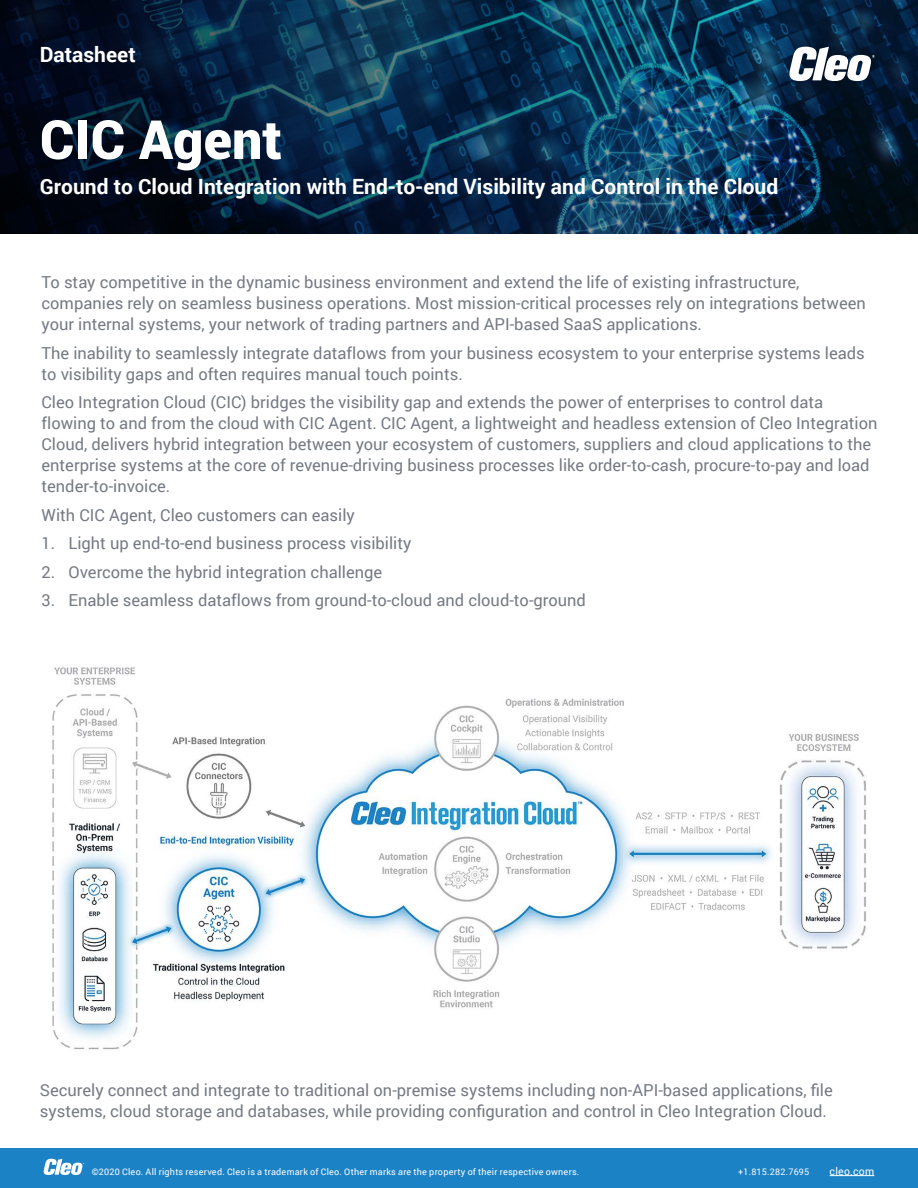
<style>
.page{position:relative;width:918px;height:1188px;background:#fff}
.page>*{position:absolute;margin:0;border:0;box-sizing:border-box;transform-origin:0 0}
.t1{font:900 54px "Roboto";color:#fff}
.t2{font:700 21px "Roboto";color:#fff}
.t3{font:16.5px/21px "Roboto";color:#757a83}
.t4{font:10.5px "Roboto";letter-spacing:.025em;color:#fff}
.t5{font:9px "Roboto";letter-spacing:.025em;color:#fff}
</style>
<div class="page">
<div style="left:0;top:1148px;width:918px;height:40px;background:#1b82c5"></div>
<hr style="left:830px;top:1175px;width:44px;height:1px;background:#fff">
<svg style="left:44px;top:1159px;width:40px;height:16px"></svg>
<svg style="left:0;top:0;width:918px;height:234px;background:#082844"></svg>
<svg style="left:789px;top:47px;width:86px;height:34px"></svg>
<img style="left:52px;top:667px;width:815px;height:383px">
<p class="t2" style="left:40px;top:40px;width:97px">Datasheet</p>
<p class="t1" style="left:40px;top:102px;width:244px">CIC Agent</p>
<p class="t2" style="left:40px;top:172px;width:740px">Ground to Cloud Integration with End-to-end Visibility and Control in the Cloud</p>
<p class="t3" style="left:42px;top:271px;width:826px">To stay competitive in the dynamic business environment and extend the life of existing infrastructure, companies rely on seamless business operations. Most mission-critical processes rely on integrations between your internal systems, your network of trading partners and API-based SaaS applications.</p>
<p class="t3" style="left:42px;top:342px;width:825px">The inability to seamlessly integrate dataflows from your business ecosystem to your enterprise systems leads to visibility gaps and often requires manual touch points.</p>
<p class="t3" style="left:42px;top:391px;width:838px">Cleo Integration Cloud (CIC) bridges the visibility gap and extends the power of enterprises to control data flowing to and from the cloud with CIC Agent. CIC Agent, a lightweight and headless extension of Cleo Integration Cloud, delivers hybrid integration between your ecosystem of customers, suppliers and cloud applications to the enterprise systems at the core of revenue-driving business processes like order-to-cash, procure-to-pay and load tender-to-invoice.</p>
<p class="t3" style="left:42px;top:504px;width:315px">With CIC Agent, Cleo customers can easily</p>
<p class="t3" style="left:42px;top:532px;width:371px">1. Light up end-to-end business process visibility</p>
<p class="t3" style="left:42px;top:561px;width:342px">2. Overcome the hybrid integration challenge</p>
<p class="t3" style="left:42px;top:589px;width:546px">3. Enable seamless dataflows from ground-to-cloud and cloud-to-ground</p>
<p class="t3" style="left:40px;top:1079px;width:795px">Securely connect and integrate to traditional on-premise systems including non-API-based applications, file systems, cloud storage and databases, while providing configuration and control in Cleo Integration Cloud.</p>
<p class="t5" style="left:92px;top:1165px;width:489px">©2020 Cleo. All rights reserved. Cleo is a trademark of Cleo. Other marks are the property of their respective owners.</p>
<p class="t4" style="left:830px;top:1164px;width:46px">cleo.com</p>
<p class="t5" style="left:738px;top:1166px;width:73px">+1.815.282.7695</p>
</div>
